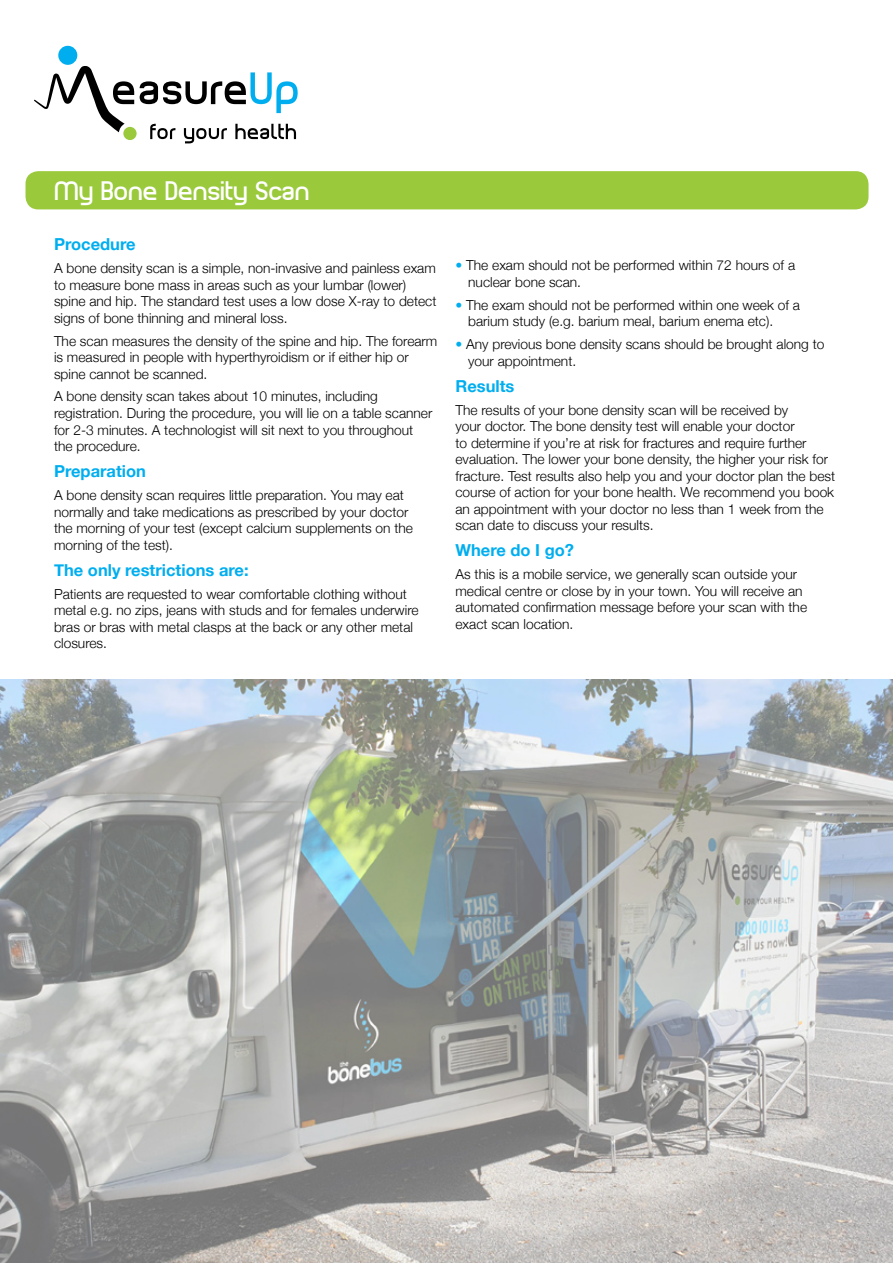
<style>
.page{position:relative;width:893px;height:1263px;background:#fff}
.page>*{position:absolute;margin:0;border:0;box-sizing:border-box;transform-origin:0 0}
.t1{font:25.5px "Planet Estyle";color:#fff}
.t2{font:700 16.5px "Helvetica Neue";color:#00aeef}
.t3{font:300 13.8px/16.5px "Helvetica Neue";color:#000}
.s1{color:#00aeef}
</style>
<div class="page">
<div style="left:26px;top:171px;width:842px;height:38px;background:#9aca3c;border-radius:13px"></div>
<svg style="left:0;top:679px;width:893px;height:584px;background:#abafae"></svg>
<div style="left:58px;top:46px;width:19px;height:19px;background:#00aeef;border-radius:50%"></div>
<div style="left:123px;top:127px;width:14px;height:13px;background:#9aca3c;border-radius:50%"></div>
<svg style="left:140px;top:72px;width:158px;height:41px"></svg>
<svg style="left:34px;top:66px;width:100px;height:66px"></svg>
<svg style="left:150px;top:124px;width:25px;height:15px"></svg>
<svg style="left:184px;top:128px;width:43px;height:15px"></svg>
<svg style="left:235px;top:124px;width:61px;height:15px"></svg>
<h1 class="t1" style="left:55px;top:174px;width:257px">My Bone Density Scan</h1>
<p class="t2" style="left:54px;top:231px;width:83px">Procedure</p>
<p class="t3" style="left:54px;top:259px;width:384px">A bone density scan is a simple, non-invasive and painless exam to measure bone mass in areas such as your lumbar (lower) spine and hip. The standard test uses a low dose X-ray to detect signs of bone thinning and mineral loss.</p>
<p class="t3" style="left:54px;top:332px;width:385px">The scan measures the density of the spine and hip. The forearm is measured in people with hyperthyroidism or if either hip or spine cannot be scanned.</p>
<p class="t3" style="left:54px;top:387px;width:380px">A bone density scan takes about 10 minutes, including registration. During the procedure, you will lie on a table scanner for 2-3 minutes. A technologist will sit next to you throughout the procedure.</p>
<p class="t2" style="left:54px;top:458px;width:93px">Preparation</p>
<p class="t3" style="left:54px;top:486px;width:360px">A bone density scan requires little preparation. You may eat normally and take medications as prescribed by your doctor the morning of your test (except calcium supplements on the morning of the test).</p>
<p class="t2" style="left:54px;top:557px;width:196px">The only restrictions are:</p>
<p class="t3" style="left:54px;top:585px;width:366px">Patients are requested to wear comfortable clothing without metal e.g. no zips, jeans with studs and for females underwire bras or bras with metal clasps at the back or any other metal closures.</p>
<p class="t3" style="left:468px;top:256px;width:328px;text-indent:-13px"><span class="s1">•</span> The exam should not be performed within 72 hours of a nuclear bone scan.</p>
<p class="t3" style="left:468px;top:296px;width:333px;text-indent:-13px"><span class="s1">•</span> The exam should not be performed within one week of a barium study (e.g. barium meal, barium enema etc).</p>
<p class="t3" style="left:468px;top:335px;width:358px;text-indent:-13px"><span class="s1">•</span> Any previous bone density scans should be brought along to your appointment.</p>
<p class="t2" style="left:455px;top:373px;width:60px">Results</p>
<p class="t3" style="left:455px;top:401px;width:381px">The results of your bone density scan will be received by<br>your doctor. The bone density test will enable your doctor<br>to determine if you’re at risk for fractures and require further evaluation. The lower your bone density, the higher your risk for fracture. Test results also help you and your doctor plan the best course of action for your bone health. We recommend you book an appointment with your doctor no less than 1 week from the scan date to discuss your results.</p>
<p class="t2" style="left:455px;top:538px;width:120px">Where do I go?</p>
<p class="t3" style="left:455px;top:565px;width:353px">As this is a mobile service, we generally scan outside your medical centre or close by in your town. You will receive an automated confirmation message before your scan with the exact scan location.</p>
</div>
